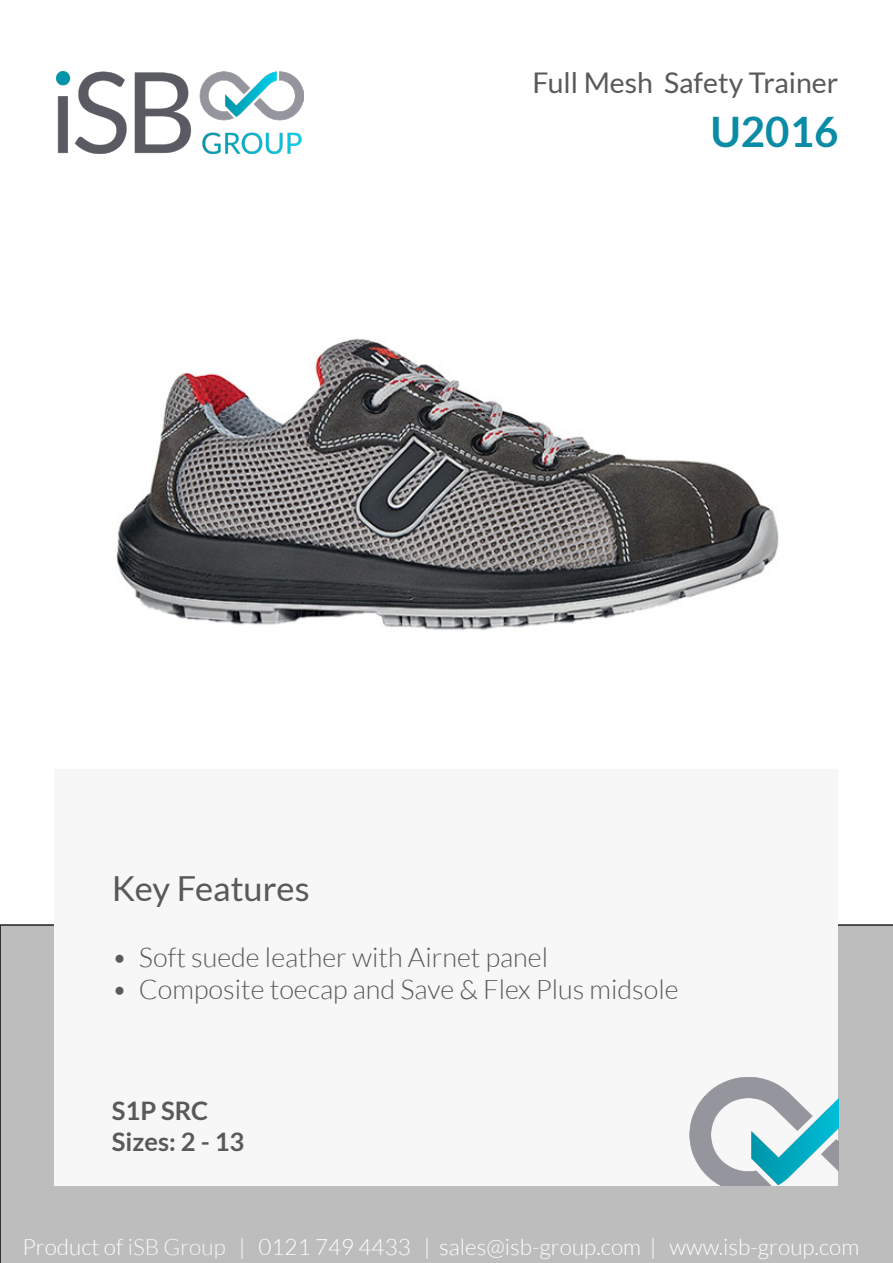
<style>
.page{position:relative;width:893px;height:1263px;background:#fff}
.page>*{position:absolute;margin:0;border:0;box-sizing:border-box;transform-origin:0 0}
.t1{font:700 42px "Lato";color:#0a8ba6}
.t2{font:34.5px "Lato";color:#595959}
.t3{font:28.5px "Lato";color:#595959}
.t4{font:300 27px "Lato";color:#595959}
.t5{font:700 25.5px "Lato";color:#595959}
.t6{font:300 22.5px "Lato";color:#fff}
.s1{color:#f7f7f7}
</style>
<div class="page">
<div style="left:0;top:924px;width:893px;height:339px;background:#bdbdbd"></div>
<div style="left:54px;top:770px;width:784px;height:416px;background:#f7f7f7"></div>
<img style="left:690px;top:1077px;width:148px;height:109px">
<img style="left:56px;top:72px;width:247px;height:82px">
<img style="left:116px;top:338px;width:663px;height:292px">
<p class="t3" style="left:532px;top:67px;width:307px">Full Mesh Safety Trainer</p>
<p class="t1" style="left:710px;top:107px;width:130px">U2016</p>
<p class="t2" style="left:112px;top:869px;width:199px">Key Features</p>
<p class="t4" style="left:112px;top:943px;width:438px">• Soft suede leather with Airnet panel</p>
<p class="t4" style="left:112px;top:975px;width:568px">• Composite toecap and Save &amp; Flex Plus midsole</p>
<p class="t5" style="left:112px;top:1096px;width:98px">S1P SRC</p>
<p class="t5" style="left:112px;top:1127px;width:134px">Sizes: 2 - 13</p>
<p class="t6" style="left:22px;top:1235px;width:838px">Product of <span class="s1">iSB Group</span> | 0121 749 4433 | sales@isb-group.com | www.isb-group.com</p>
</div>
